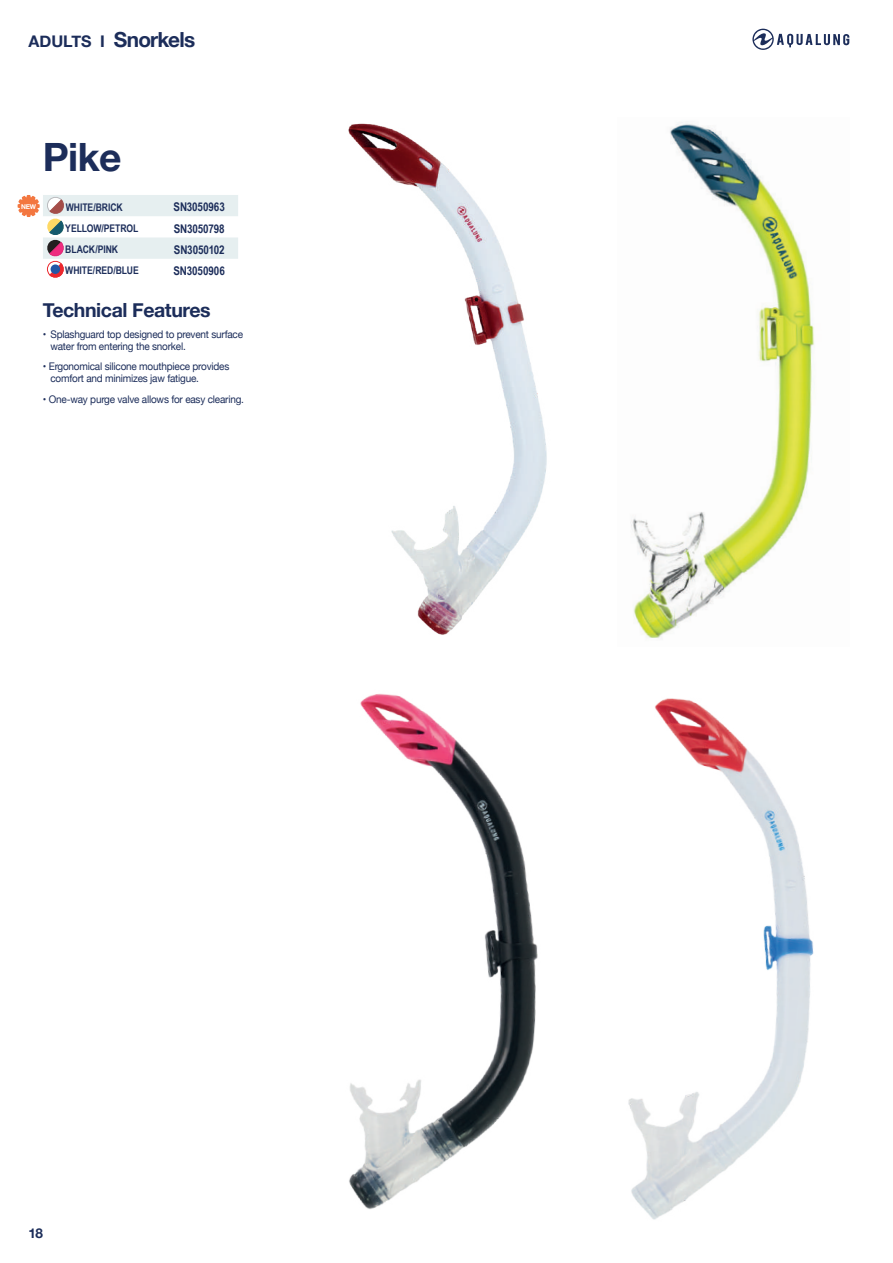
<style>
.page{position:relative;width:893px;height:1263px;background:#fff}
.page>*{position:absolute;margin:0;border:0;box-sizing:border-box;transform-origin:0 0}
.t1{font:700 39px "Helvetica Neue";color:#1c2d5a}
.t2{font:700 20.85px "Helvetica Neue";letter-spacing:-.035em;color:#1c2d5a}
.t3{font:700 19.5px "Helvetica Neue";letter-spacing:-.02em;color:#1c2d5a}
.t4{font:700 13.5px "Helvetica Neue";color:#1c2d5a}
.t5{font:700 12px "Arial Narrow";letter-spacing:-.01em;color:#1c2d5a}
.t6{font:10.5px/12px "Helvetica Neue";letter-spacing:-.02em;color:#1c2d5a;scale:.95 1}
.t7{font:700 10.5px "Arial Narrow";letter-spacing:-.005em;color:#1c2d5a}
.t8{font:700 6.6px "Helvetica Neue";color:#fff}
.s1{font-size:16.05px}
</style>
<div class="page">
<svg style="left:752px;top:29px;width:97px;height:21px"></svg>
<img style="left:628px;top:698px;width:186px;height:522px">
<img style="left:349px;top:693px;width:189px;height:516px">
<img style="left:348px;top:123px;width:199px;height:512px">
<img style="left:631px;top:121px;width:184px;height:517px">
<svg style="left:18px;top:195px;width:220px;height:83px"></svg>
<h2 class="t2" style="left:29px;top:23px;width:168px"><span class="s1">ADULTS I</span> Snorkels</h2>
<p class="t8" style="left:21px;top:201px;width:17px">NEW</p>
<h1 class="t1" style="left:43px;top:127px;width:80px">Pike</h1>
<p class="t7" style="left:66px;top:199px;width:59px">WHITE/BRICK</p>
<p class="t5" style="left:174px;top:198px;width:53px">SN3050963</p>
<p class="t7" style="left:65px;top:220px;width:75px">YELLOW/PETROL</p>
<p class="t5" style="left:174px;top:219px;width:52px">SN3050798</p>
<p class="t7" style="left:65px;top:241px;width:54px">BLACK/PINK</p>
<p class="t5" style="left:174px;top:241px;width:52px">SN3050102</p>
<p class="t7" style="left:65px;top:263px;width:75px">WHITE/RED/BLUE</p>
<p class="t5" style="left:174px;top:262px;width:53px">SN3050906</p>
<h3 class="t3" style="left:43px;top:295px;width:169px">Technical Features</h3>
<p class="t6" style="left:50px;top:329px;width:204px;text-indent:-8px">• Splashguard top designed to prevent surface water from entering the snorkel.</p>
<p class="t6" style="left:50px;top:361px;width:190px;text-indent:-7px">• Ergonomical silicone mouthpiece provides comfort and minimizes jaw fatigue.</p>
<p class="t6" style="left:43px;top:394px;width:213px">• One-way purge valve allows for easy clearing.</p>
<p class="t4" style="left:29px;top:1223px;width:16px">18</p>
</div>
